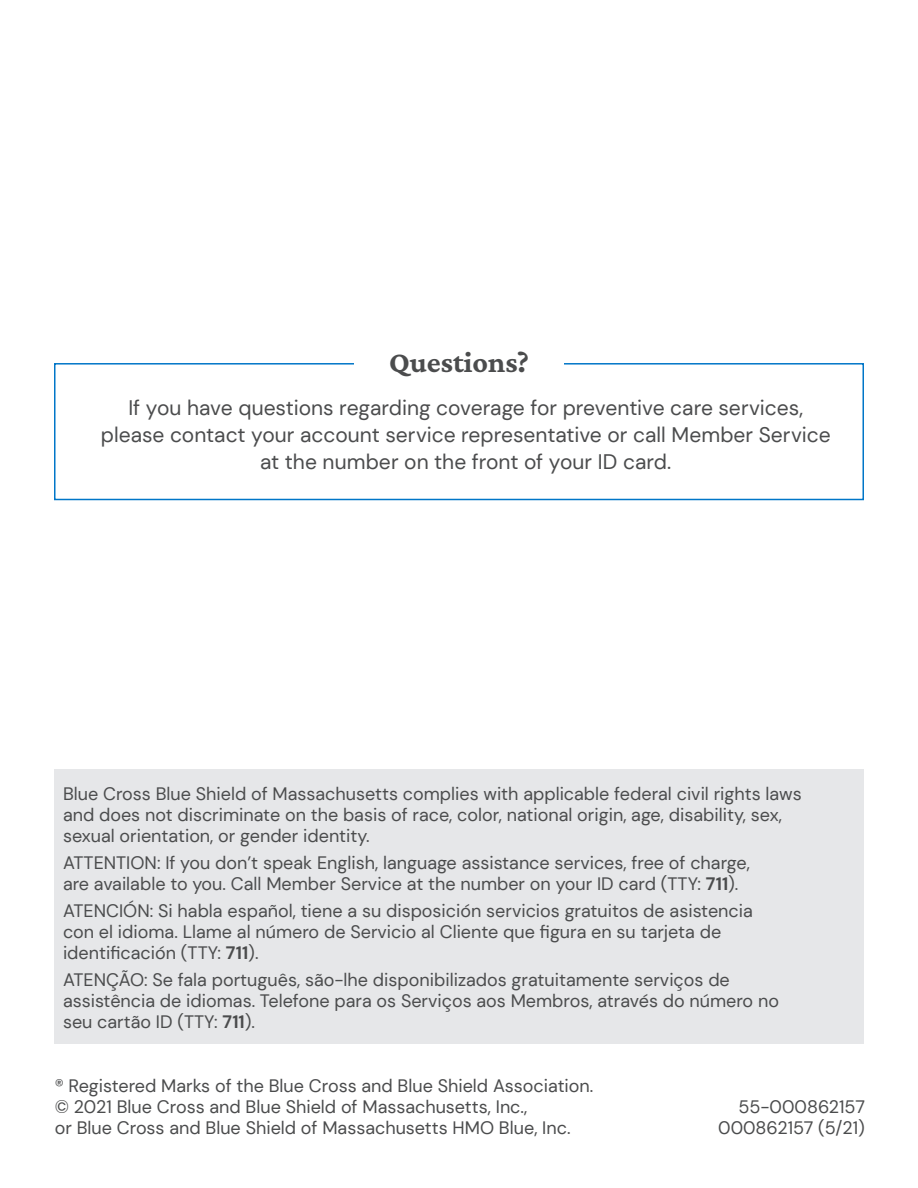
<style>
.page{position:relative;width:918px;height:1188px;background:#fff}
.page>*{position:absolute;margin:0;border:0;box-sizing:border-box;transform-origin:0 0}
.CTA_header{font:200 30px "Crimson Pro";color:#4b4c4d}
.T01_Table_Head{font:21px/27px "DM Sans";color:#4b4c4d;text-align:center}
.ACA-Legal-stock{font:18px/21px "DM Sans";color:#4b4c4d}
.s1{font-weight:700}
</style>
<div class="page">
<div style="left:54px;top:769px;width:810px;height:275px;background:#e6e7e9"></div>
<svg style="left:54px;top:363px;width:810px;height:138px"></svg>
<div style="left:354px;top:342px;width:210px;height:44px;background:#fff"></div>
<p class="CTA_header" style="left:389px;top:343px;width:141px">Questions?</p>
<p class="T01_Table_Head" style="left:101px;top:394px;width:731px">If you have questions regarding coverage for preventive care services, please contact your account service representative or call Member Service at the number on the front of your ID card.</p>
<p class="ACA-Legal-stock" style="left:63px;top:783px;width:740px">Blue Cross Blue Shield of Massachusetts complies with applicable federal civil rights laws and does not discriminate on the basis of race, color, national origin, age, disability, sex, sexual orientation, or gender identity.</p>
<p class="ACA-Legal-stock" style="left:63px;top:852px;width:689px">ATTENTION: If you don’t speak English, language assistance services, free of charge, are available to you. Call Member Service at the number on your ID card (TTY: <span class="s1">711</span>).</p>
<p class="ACA-Legal-stock" style="left:63px;top:900px;width:691px">ATENCIÓN: Si habla español, tiene a su disposición servicios gratuitos de asistencia con el idioma. Llame al número de Servicio al Cliente que figura en su tarjeta de identificación (TTY: <span class="s1">711</span>).</p>
<p class="ACA-Legal-stock" style="left:63px;top:969px;width:718px">ATENÇÃO: Se fala português, são-lhe disponibilizados gratuitamente serviços de assistência de idiomas. Telefone para os Serviços aos Membros, através do número no seu cartão ID (TTY: <span class="s1">711</span>).</p>
<p class="ACA-Legal-stock" style="left:55px;top:1075px;width:540px">® Registered Marks of the Blue Cross and Blue Shield Association. © 2021 Blue Cross and Blue Shield of Massachusetts, Inc.,<br>or Blue Cross and Blue Shield of Massachusetts HMO Blue, Inc.</p>
<p class="ACA-Legal-stock" style="left:738px;top:1096px;width:128px">55-000862157</p>
<p class="ACA-Legal-stock" style="left:718px;top:1117px;width:148px">000862157 (5/21)</p>
</div>
